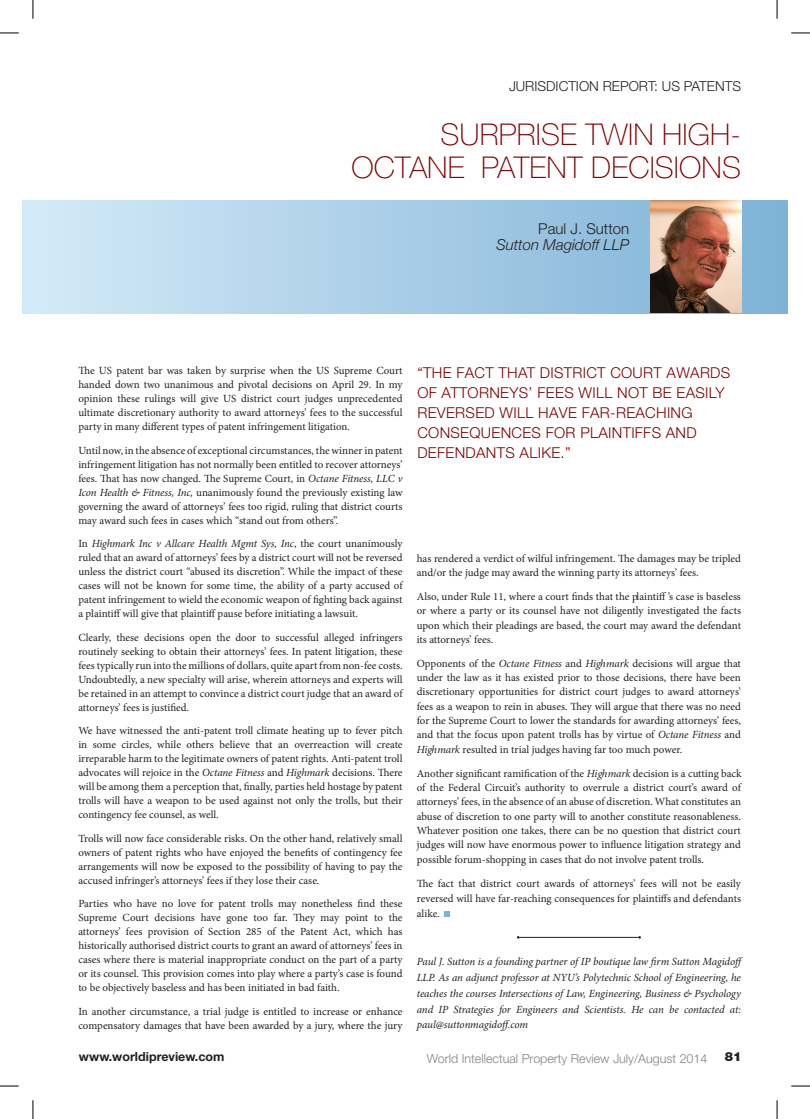
<style>
.page{position:relative;width:810px;height:1119px;background:#fff}
.page>*{position:absolute;margin:0;border:0;box-sizing:border-box;transform-origin:0 0}
.t1{font:100 30px/32.5px "Helvetica Neue";letter-spacing:.005em;color:#800000;text-align:right}
.t2{font:300 15px/20px "Helvetica Neue";letter-spacing:.02em;color:#800000}
.t3{font:italic 300 15px "Helvetica Neue";color:#231f20}
.t4{font:300 15px "Helvetica Neue";color:#231f20}
.t5{font:300 13.75px "Helvetica Neue";color:#231f20}
.t6{font:300 12.5px "Helvetica Neue";color:#808285}
.t7{font:700 12.5px "Helvetica Neue";color:#231f20}
.t8{font:900 12.5px "Helvetica Neue";color:#231f20}
.t9{font:11px/14px "Minion Pro";color:#231f20;text-align:justify}
.t10{font:italic 11px/15.8px "Minion Pro";letter-spacing:-.01em;color:#231f20}
.s1{font-style:italic}
</style>
<div class="page">
<div style="left:22px;top:201px;width:11px;height:112px;background:#d2e9f8"></div>
<svg style="left:33px;top:201px;width:755px;height:112px;background:#accfe8"></svg>
<svg style="left:445px;top:911px;width:5px;height:5px"></svg>
<hr style="left:518px;top:936px;width:122px;height:1px;background:#231f20">
<img style="left:651px;top:201px;width:90px;height:112px">
<svg style="left:0;top:32px;width:19px;height:2px"></svg>
<svg style="left:791px;top:32px;width:19px;height:2px"></svg>
<svg style="left:0;top:1085px;width:19px;height:1px"></svg>
<svg style="left:791px;top:1085px;width:19px;height:1px"></svg>
<svg style="left:32px;top:0;width:2px;height:19px"></svg>
<svg style="left:32px;top:1100px;width:2px;height:18px"></svg>
<svg style="left:776px;top:0;width:2px;height:19px"></svg>
<svg style="left:776px;top:1100px;width:2px;height:18px"></svg>
<p class="t5" style="left:509px;top:77px;width:233px">JURISDICTION REPORT: US PATENTS</p>
<h1 class="t1" style="left:351px;top:118px;width:391px">SURPRISE TWIN HIGH-<br>OCTANE PATENT DECISIONS</h1>
<h2 class="t4" style="left:538px;top:220px;width:92px">Paul J. Sutton</h2>
<h2 class="t3" style="left:496px;top:236px;width:134px">Sutton Magidoff LLP</h2>
<p class="t9" style="left:78px;top:364px;width:326px">The US patent bar was taken by surprise when the US Supreme Court handed down two unanimous and pivotal decisions on April 29. In my opinion these rulings will give US district court judges unprecedented ultimate discretionary authority to award attorneys’ fees to the successful party in many different types of patent infringement litigation.</p>
<p class="t9" style="left:78px;top:443px;width:326px">Until now, in the absence of exceptional circumstances, the winner in patent infringement litigation has not normally been entitled to recover attorneys’ fees. That has now changed. The Supreme Court, in <span class="s1">Octane Fitness, LLC v Icon Health &amp; Fitness, Inc,</span> unanimously found the previously existing law governing the award of attorneys’ fees too rigid, ruling that district courts may award such fees in cases which “stand out from others”.</p>
<p class="t9" style="left:78px;top:536px;width:326px">In <span class="s1">Highmark Inc v Allcare Health Mgmt Sys, Inc</span>, the court unanimously ruled that an award of attorneys’ fees by a district court will not be reversed unless the district court “abused its discretion”. While the impact of these cases will not be known for some time, the ability of a party accused of patent infringement to wield the economic weapon of fighting back against a plaintiff will give that plaintiff pause before initiating a lawsuit.</p>
<p class="t9" style="left:78px;top:630px;width:326px">Clearly, these decisions open the door to successful alleged infringers routinely seeking to obtain their attorneys’ fees. In patent litigation, these fees typically run into the millions of dollars, quite apart from non-fee costs.<br>Undoubtedly, a new specialty will arise, wherein attorneys and experts will be retained in an attempt to convince a district court judge that an award of attorneys’ fees is justified.</p>
<p class="t9" style="left:78px;top:723px;width:326px">We have witnessed the anti-patent troll climate heating up to fever pitch in some circles, while others believe that an overreaction will create irreparable harm to the legitimate owners of patent rights. Anti-patent troll advocates will rejoice in the <span class="s1">Octane Fitness</span> and <span class="s1">Highmark</span> decisions. There will be among them a perception that, finally, parties held hostage by patent trolls will have a weapon to be used against not only the trolls, but their contingency fee counsel, as well.</p>
<p class="t9" style="left:78px;top:831px;width:326px">Trolls will now face considerable risks. On the other hand, relatively small owners of patent rights who have enjoyed the benefits of contingency fee arrangements will now be exposed to the possibility of having to pay the accused infringer’s attorneys’ fees if they lose their case.</p>
<p class="t9" style="left:78px;top:896px;width:326px">Parties who have no love for patent trolls may nonetheless find these Supreme Court decisions have gone too far. They may point to the attorneys’ fees provision of Section 285 of the Patent Act, which has historically authorised district courts to grant an award of attorneys’ fees in cases where there is material inappropriate conduct on the part of a party or its counsel. This provision comes into play where a party’s case is found to be objectively baseless and has been initiated in bad faith.</p>
<p class="t9" style="left:78px;top:1004px;width:326px">In another circumstance, a trial judge is entitled to increase or enhance compensatory damages that have been awarded by a jury, where the jury</p>
<h2 class="t2" style="left:417px;top:362px;width:314px">“THE FACT THAT DISTRICT COURT AWARDS<br>OF ATTORNEYS’ FEES WILL NOT BE EASILY<br>REVERSED WILL HAVE FAR-REACHING<br>CONSEQUENCES FOR PLAINTIFFS AND<br>DEFENDANTS ALIKE.”</h2>
<p class="t9" style="left:417px;top:551px;width:326px">has rendered a verdict of wilful infringement. The damages may be tripled and/or the judge may award the winning party its attorneys’ fees.</p>
<p class="t9" style="left:417px;top:589px;width:326px">Also, under Rule 11, where a court finds that the plaintiff ’s case is baseless or where a party or its counsel have not diligently investigated the facts upon which their pleadings are based, the court may award the defendant its attorneys’ fees.</p>
<p class="t9" style="left:417px;top:656px;width:326px">Opponents of the <span class="s1">Octane Fitness</span> and <span class="s1">Highmark</span> decisions will argue that under the law as it has existed prior to those decisions, there have been discretionary opportunities for district court judges to award attorneys’ fees as a weapon to rein in abuses. They will argue that there was no need for the Supreme Court to lower the standards for awarding attorneys’ fees, and that the focus upon patent trolls has by virtue of <span class="s1">Octane Fitness</span> and <span class="s1">Highmark</span> resulted in trial judges having far too much power.</p>
<p class="t9" style="left:417px;top:766px;width:326px">Another significant ramification of the <span class="s1">Highmark</span> decision is a cutting back of the Federal Circuit’s authority to overrule a district court’s award of attorneys’ fees, in the absence of an abuse of discretion. What constitutes an abuse of discretion to one party will to another constitute reasonableness.<br>Whatever position one takes, there can be no question that district court judges will now have enormous power to influence litigation strategy and possible forum-shopping in cases that do not involve patent trolls.</p>
<p class="t9" style="left:417px;top:875px;width:326px;line-height:15px">The fact that district court awards of attorneys’ fees will not be easily reversed will have far-reaching consequences for plaintiffs and defendants alike.</p>
<p class="t10" style="left:417px;top:953px;width:329px">Paul J. Sutton is a founding partner of IP boutique law firm Sutton Magidoff LLP. As an adjunct professor at NYU’s Polytechnic School of Engineering, he teaches the courses Intersections of Law, Engineering, Business &amp; Psychology and IP Strategies for Engineers and Scientists. He can be contacted at: paul@suttonmagidoff.com</p>
<p class="t7" style="left:79px;top:1048px;width:147px">www.worldipreview.com</p>
<p class="t6" style="left:427px;top:1050px;width:282px">World Intellectual Property Review July/August 2014</p>
<p class="t8" style="left:725px;top:1049px;width:18px">81</p>
</div>
